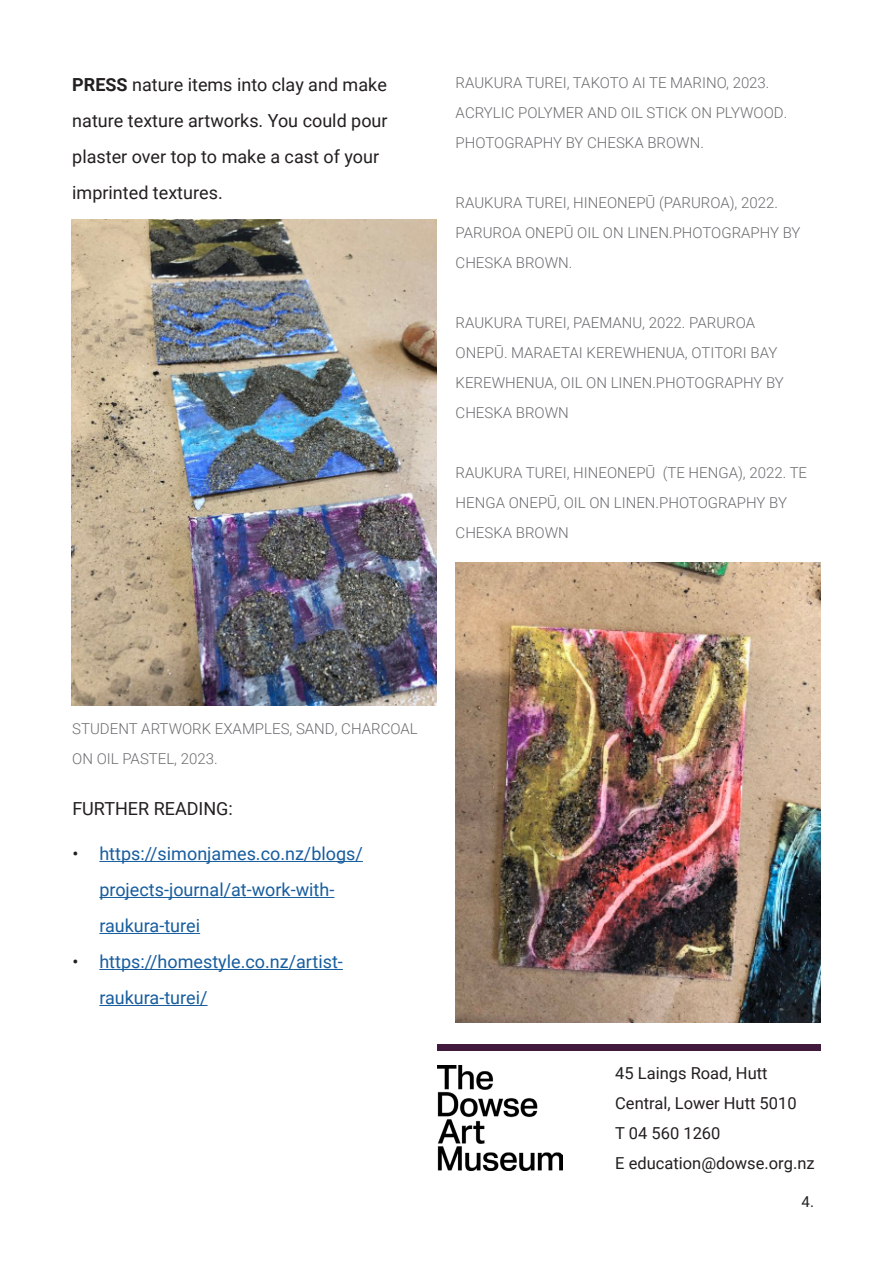
<style>
.page{position:relative;width:893px;height:1263px;background:#fff}
.page>*{position:absolute;margin:0;border:0;box-sizing:border-box;transform-origin:0 0}
.t1{font:18px/36px "Roboto";color:#231f20}
.t2{font:18px/36px "Roboto";color:#175d9e}
.t3{font:16.5px/30px "Roboto";color:#231f20}
.t4{font:300 15px/30px "Roboto";color:#6c6d70}
.t5{font:15px "Roboto";color:#231f20}
.s1{font-weight:700}
.s2{color:#231f20}
</style>
<div class="page">
<img style="left:437px;top:1065px;width:125px;height:105px">
<hr style="left:99px;top:861px;width:264px;height:1px;background:#175d9e">
<hr style="left:99px;top:897px;width:235px;height:1px;background:#175d9e">
<hr style="left:99px;top:933px;width:101px;height:1px;background:#175d9e">
<hr style="left:99px;top:969px;width:244px;height:1px;background:#175d9e">
<hr style="left:99px;top:1005px;width:109px;height:1px;background:#175d9e">
<div style="left:437px;top:1045px;width:384px;height:6px;background:#411a3d"></div>
<img style="left:455px;top:562px;width:366px;height:461px">
<img style="left:72px;top:220px;width:364px;height:486px">
<p class="t1" style="left:72px;top:66px;width:317px"><span class="s1">PRESS</span> nature items into clay and make nature texture artworks. You could pour plaster over top to make a cast of your imprinted textures.</p>
<p class="t4" style="left:456px;top:67px;width:333px">RAUKURA TUREI, TAKOTO AI TE MARINO, 2023.<br>ACRYLIC POLYMER AND OIL STICK ON PLYWOOD.<br>PHOTOGRAPHY BY CHESKA BROWN.</p>
<p class="t4" style="left:456px;top:187px;width:346px">RAUKURA TUREI, HINEONEPŪ (PARUROA), 2022.<br>PARUROA ONEPŪ OIL ON LINEN.PHOTOGRAPHY BY<br>CHESKA BROWN.</p>
<p class="t4" style="left:456px;top:307px;width:330px">RAUKURA TUREI, PAEMANU, 2022. PARUROA ONEPŪ. MARAETAI KEREWHENUA, OTITORI BAY KEREWHENUA, OIL ON LINEN.PHOTOGRAPHY BY CHESKA BROWN</p>
<p class="t4" style="left:456px;top:457px;width:353px">RAUKURA TUREI, HINEONEPŪ (TE HENGA), 2022. TE<br>HENGA ONEPŪ, OIL ON LINEN.PHOTOGRAPHY BY<br>CHESKA BROWN</p>
<p class="t4" style="left:72px;top:713px;width:347px">STUDENT ARTWORK EXAMPLES, SAND, CHARCOAL<br>ON OIL PASTEL, 2023.</p>
<p class="t1" style="left:72px;top:790px;width:162px">FURTHER READING:</p>
<p class="t2" style="left:99px;top:835px;width:265px;text-indent:-27px"><span class="s2">•</span> https://simonjames.co.nz/blogs/ projects-journal/at-work-with&shy;raukura-turei</p>
<p class="t2" style="left:99px;top:943px;width:245px;text-indent:-27px"><span class="s2">•</span> https://homestyle.co.nz/artist&shy;raukura-turei/</p>
<p class="t3" style="left:615px;top:1058px;width:183px">45 Laings Road, Hutt<br>Central, Lower Hutt 5010</p>
<p class="t3" style="left:615px;top:1118px;width:107px">T 04 560 1260</p>
<p class="t3" style="left:615px;top:1148px;width:201px">E education@dowse.org.nz</p>
<p class="t5" style="left:801px;top:1191px;width:14px">4.</p>
</div>
